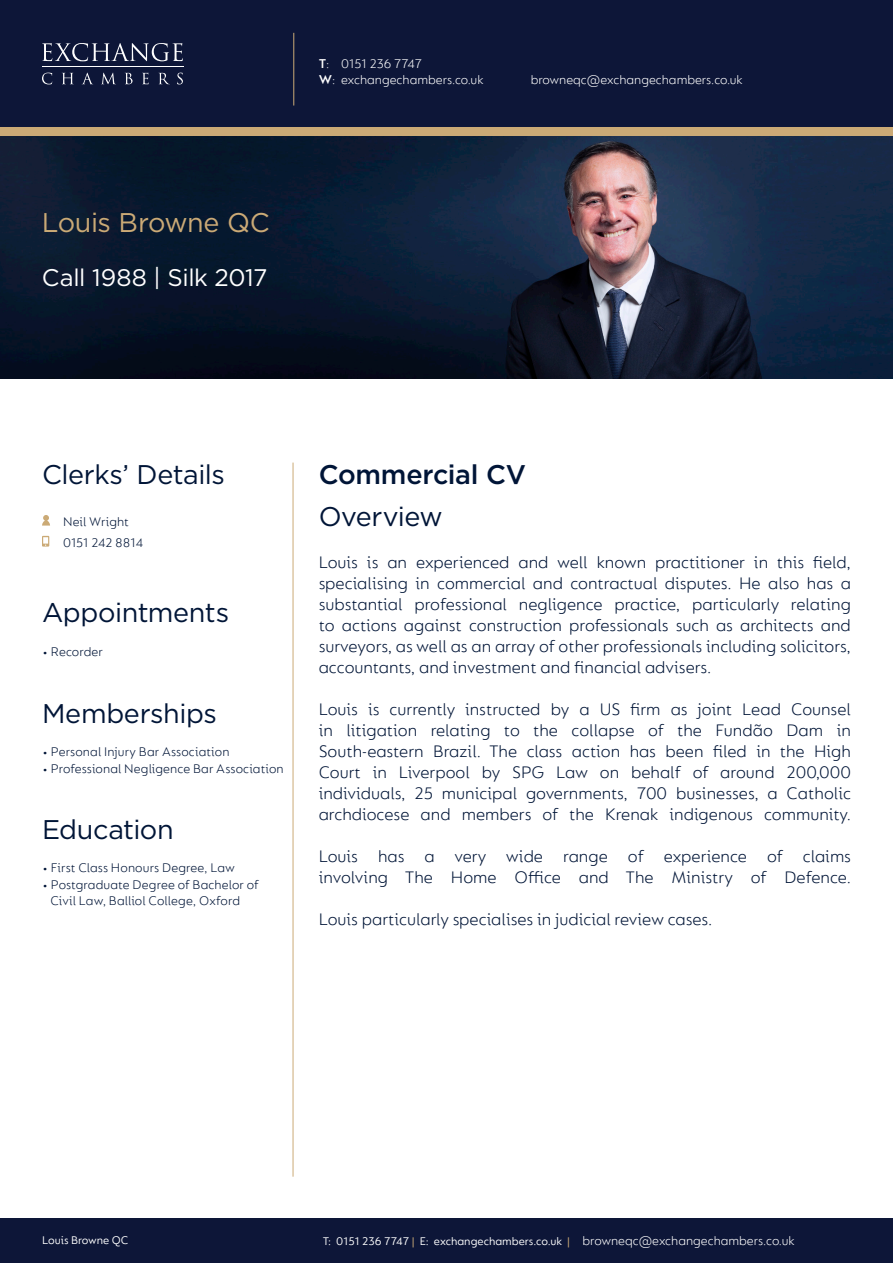
<style>
.page{position:relative;width:893px;height:1263px;background:#fff}
.page>*{position:absolute;margin:0;border:0;box-sizing:border-box;transform-origin:0 0}
.t1{font:27px "Gotham";letter-spacing:-.015em;color:#001537}
.t2{font:27px "Gotham";letter-spacing:-.02em;color:#cbaa76}
.t3{font:500 27px "Gotham";letter-spacing:-.01em;color:#001537}
.t4{font:24px "Gotham";letter-spacing:-.015em;color:#fff}
.t5{font:300 18px/21px "FS Lucas";color:#001537;text-align:justify}
.t6{font:300 13.5px/16.5px "FS Lucas";letter-spacing:.005em;color:#001537}
.t7{font:300 13.5px/16.2px "FS Lucas";color:#fff}
.t8{font:12px "FS Lucas";color:#fff}
.s1{font-weight:600}
.s2{color:#cbaa76}
</style>
<div class="page">
<div style="left:0;top:64px;width:893px;height:72px;background:#cbaa76"></div>
<div style="left:0;top:0;width:893px;height:127px;background:#0d1638"></div>
<div style="left:0;top:1219px;width:893px;height:44px;background:#0d1638"></div>
<hr style="left:42px;top:67px;width:142px;height:1px;background:#fff">
<svg style="left:42px;top:43px;width:141px;height:18px"></svg>
<svg style="left:42px;top:73px;width:10px;height:11px"></svg>
<svg style="left:62px;top:73px;width:11px;height:11px"></svg>
<svg style="left:82px;top:73px;width:11px;height:11px"></svg>
<svg style="left:102px;top:73px;width:13px;height:11px"></svg>
<svg style="left:125px;top:73px;width:8px;height:11px"></svg>
<svg style="left:142px;top:73px;width:7px;height:11px"></svg>
<svg style="left:159px;top:73px;width:10px;height:11px"></svg>
<svg style="left:177px;top:73px;width:6px;height:11px"></svg>
<hr style="left:293px;top:33px;width:1px;height:73px;background:#cbaa76">
<hr style="left:293px;top:463px;width:1px;height:714px;background:#cbaa76">
<img style="left:0;top:136px;width:893px;height:242px">
<svg style="left:42px;top:536px;width:7px;height:11px"></svg>
<svg style="left:42px;top:515px;width:8px;height:11px"></svg>
<p class="t7" style="left:319px;top:55px;width:166px"><span class="s1">T</span>: 0151 236 7747<br><span class="s1">W</span>: exchangechambers.co.uk</p>
<p class="t7" style="left:531px;top:71px;width:214px">browneqc@exchangechambers.co.uk</p>
<p class="t2" style="left:42px;top:205px;width:229px">Louis Browne QC</p>
<p class="t4" style="left:42px;top:262px;width:227px">Call 1988 | Silk 2017</p>
<p class="t1" style="left:42px;top:457px;width:184px">Clerks’ Details</p>
<p class="t6" style="left:63px;top:513px;width:68px">Neil Wright</p>
<p class="t6" style="left:63px;top:534px;width:82px">0151 242 8814</p>
<p class="t1" style="left:42px;top:595px;width:189px">Appointments</p>
<p class="t6" style="left:42px;top:643px;width:62px">• Recorder</p>
<p class="t1" style="left:42px;top:696px;width:176px">Memberships</p>
<p class="t6" style="left:42px;top:743px;width:189px">• Personal Injury Bar Association</p>
<p class="t6" style="left:42px;top:760px;width:243px">• Professional Negligence Bar Association</p>
<p class="t1" style="left:42px;top:812px;width:133px">Education</p>
<p class="t6" style="left:42px;top:859px;width:195px">• First Class Honours Degree, Law</p>
<p class="t6" style="left:51px;top:876px;width:210px;text-indent:-9px">• Postgraduate Degree of Bachelor of<br>Civil Law, Balliol College, Oxford</p>
<p class="t3" style="left:319px;top:456px;width:209px">Commercial CV</p>
<p class="t1" style="left:319px;top:499px;width:126px">Overview</p>
<p class="t5" style="left:319px;top:551px;width:534px">Louis is an experienced and well known practitioner in this field, specialising in commercial and contractual disputes. He also has a substantial professional negligence practice, particularly relating to actions against construction professionals such as architects and surveyors, as well as an array of other professionals including solicitors, accountants, and investment and financial advisers.</p>
<p class="t5" style="left:319px;top:698px;width:534px">Louis is currently instructed by a US firm as joint Lead Counsel in litigation relating to the collapse of the Fundão Dam in South-eastern Brazil. The class action has been filed in the High Court in Liverpool by SPG Law on behalf of around 200,000 individuals, 25 municipal governments, 700 businesses, a Catholic archdiocese and members of the Krenak indigenous community.</p>
<p class="t5" style="left:319px;top:845px;width:534px">Louis has a very wide range of experience of claims involving The Home Office and The Ministry of Defence.</p>
<p class="t5" style="left:319px;top:908px;width:395px">Louis particularly specialises in judicial review cases.</p>
<p class="t8" style="left:42px;top:1233px;width:88px">Louis Browne QC</p>
<p class="t8" style="left:323px;top:1235px;width:249px">T: 0151 236 7747 <span class="s2">|</span> E: exchangechambers.co.uk <span class="s2">|</span></p>
<p class="t7" style="left:583px;top:1233px;width:214px">browneqc@exchangechambers.co.uk</p>
</div>
